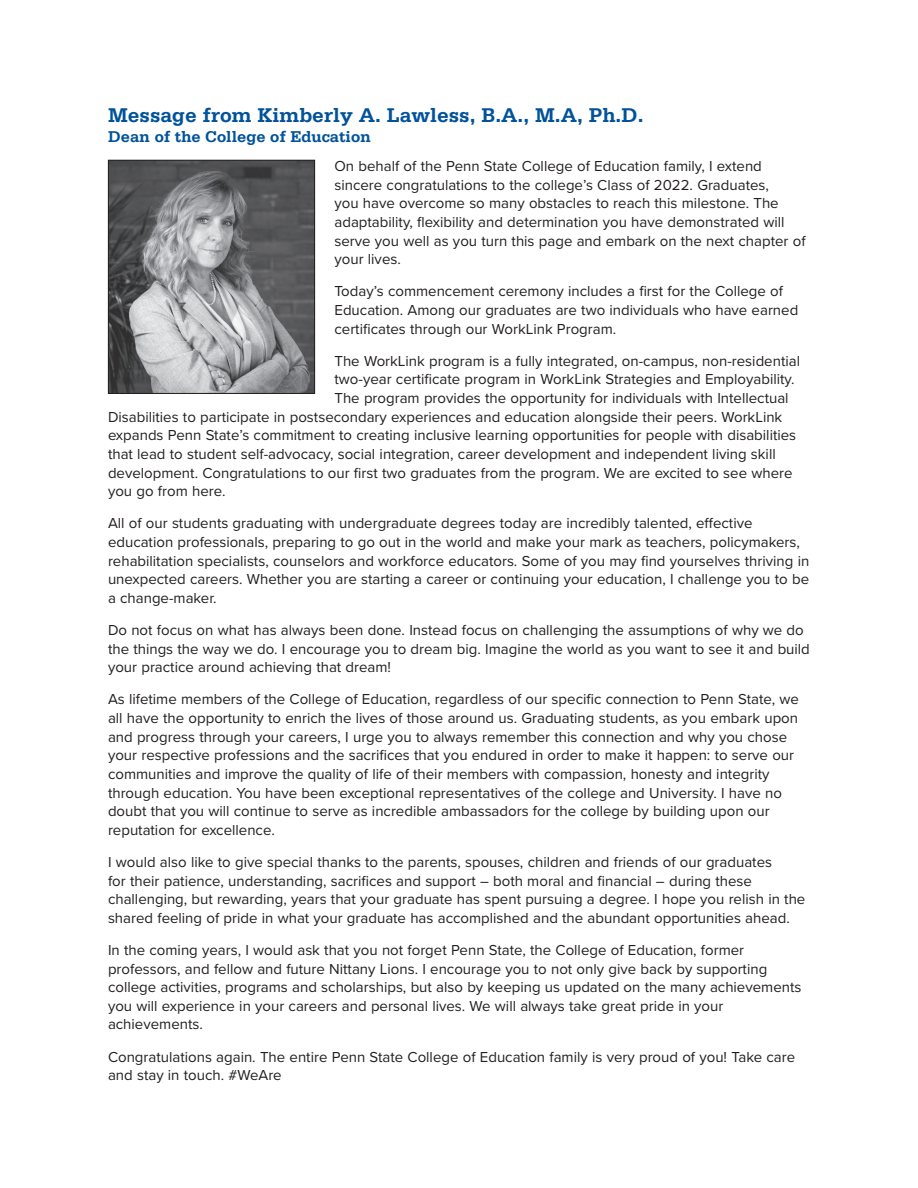
<style>
.page{position:relative;width:918px;height:1188px;background:#fff}
.page>*{position:absolute;margin:0;border:0;box-sizing:border-box;transform-origin:0 0}
.t1{font:700 21px "Serifa Std";color:#01529a}
.t2{font:700 16.5px "Serifa Std";color:#01529a}
.t3{font:15px/18.6px "Proxima Nova";color:#231f20}
</style>
<div class="page">
<img style="left:110px;top:162px;width:203px;height:230px">
<div style="left:108px;top:160px;width:207px;height:234px;border:1px solid #231f20"></div>
<h1 class="t1" style="left:108px;top:103px;width:537px">Message from Kimberly A. Lawless, B.A., M.A, Ph.D.</h1>
<h1 class="t2" style="left:108px;top:127px;width:265px">Dean of the College of Education</h1>
<p class="t3" style="left:334px;top:156px;width:473px">On behalf of the Penn State College of Education family, I extend sincere congratulations to the college’s Class of 2022. Graduates,<br>you have overcome so many obstacles to reach this milestone. The adaptability, flexibility and determination you have demonstrated will serve you well as you turn this page and embark on the next chapter of your lives.</p>
<p class="t3" style="left:334px;top:281px;width:465px">Today’s commencement ceremony includes a first for the College of<br>Education. Among our graduates are two individuals who have earned certificates through our WorkLink Program.</p>
<p class="t3" style="left:334px;top:351px;width:467px">The WorkLink program is a fully integrated, on-campus, non-residential</p>
<p class="t3" style="left:334px;top:369px;width:462px">two-year certificate program in WorkLink Strategies and Employability.</p>
<p class="t3" style="left:334px;top:388px;width:456px">The program provides the opportunity for individuals with Intellectual</p>
<p class="t3" style="left:108px;top:407px;width:676px">Disabilities to participate in postsecondary experiences and education alongside their peers. WorkLink</p>
<p class="t3" style="left:108px;top:425px;width:690px">expands Penn State’s commitment to creating inclusive learning opportunities for people with disabilities</p>
<p class="t3" style="left:108px;top:444px;width:669px">that lead to student self-advocacy, social integration, career development and independent living skill</p>
<p class="t3" style="left:108px;top:463px;width:686px">development. Congratulations to our first two graduates from the program. We are excited to see where</p>
<p class="t3" style="left:108px;top:481px;width:119px">you go from here.</p>
<p class="t3" style="left:108px;top:513px;width:703px">All of our students graduating with undergraduate degrees today are incredibly talented, effective education professionals, preparing to go out in the world and make your mark as teachers, policymakers, rehabilitation specialists, counselors and workforce educators. Some of you may find yourselves thriving in unexpected careers. Whether you are starting a career or continuing your education, I challenge you to be a change-maker.</p>
<p class="t3" style="left:108px;top:620px;width:703px">Do not focus on what has always been done. Instead focus on challenging the assumptions of why we do the things the way we do. I encourage you to dream big. Imagine the world as you want to see it and build your practice around achieving that dream!</p>
<p class="t3" style="left:108px;top:689px;width:692px">As lifetime members of the College of Education, regardless of our specific connection to Penn State, we all have the opportunity to enrich the lives of those around us. Graduating students, as you embark upon and progress through your careers, I urge you to always remember this connection and why you chose your respective professions and the sacrifices that you endured in order to make it happen: to serve our communities and improve the quality of life of their members with compassion, honesty and integrity through education. You have been exceptional representatives of the college and University. I have no doubt that you will continue to serve as incredible ambassadors for the college by building upon our reputation for excellence.</p>
<p class="t3" style="left:108px;top:852px;width:699px">I would also like to give special thanks to the parents, spouses, children and friends of our graduates<br>for their patience, understanding, sacrifices and support – both moral and financial – during these challenging, but rewarding, years that your graduate has spent pursuing a degree. I hope you relish in the shared feeling of pride in what your graduate has accomplished and the abundant opportunities ahead.</p>
<p class="t3" style="left:108px;top:940px;width:695px">In the coming years, I would ask that you not forget Penn State, the College of Education, former professors, and fellow and future Nittany Lions. I encourage you to not only give back by supporting college activities, programs and scholarships, but also by keeping us updated on the many achievements you will experience in your careers and personal lives. We will always take great pride in your achievements.</p>
<p class="t3" style="left:108px;top:1047px;width:689px">Congratulations again. The entire Penn State College of Education family is very proud of you! Take care and stay in touch. #WeAre</p>
</div>
